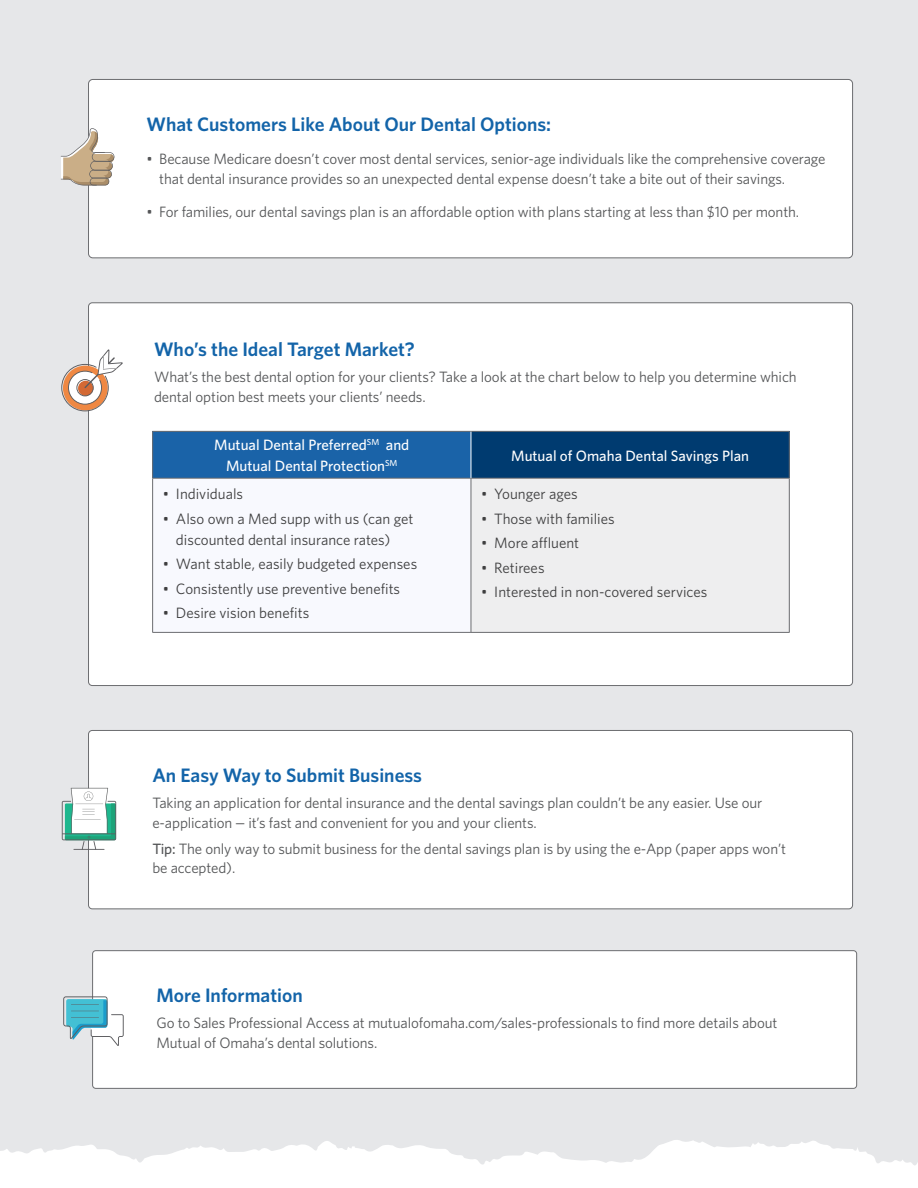
<style>
.page{position:relative;width:918px;height:1188px;background:#fff}
.page>*{position:absolute;margin:0;border:0;box-sizing:border-box;transform-origin:0 0}
.t1{font:600 19.5px "Whitney";color:#1364a9}
.t2{font:15px/19.5px "Whitney";letter-spacing:-.01em;color:#545557}
.Subhead{font:15px/21px "Whitney";color:#3e3e3f}
.Subhead-2{font:500 15px/21px "Whitney";color:#fff;text-align:center}
.s1{font-weight:500}
</style>
<div class="page">
<div style="left:0;top:0;width:918px;height:1166px;background:#e6e7e9"></div>
<div style="left:89px;top:79px;width:764px;height:179px;background:#fff;border-radius:4px"></div>
<div style="left:88px;top:79px;width:765px;height:179px;border:1px solid #6c6d70;border-radius:4px"></div>
<div style="left:89px;top:730px;width:764px;height:179px;background:#fff;border-radius:4px"></div>
<div style="left:88px;top:730px;width:765px;height:179px;border:1px solid #6c6d70;border-radius:4px"></div>
<div style="left:93px;top:951px;width:764px;height:137px;background:#fff;border-radius:3px"></div>
<div style="left:92px;top:950px;width:765px;height:139px;border:1px solid #6c6d70;border-radius:3px"></div>
<div style="left:89px;top:303px;width:764px;height:383px;background:#fff;border-radius:4px"></div>
<div style="left:153px;top:431px;width:318px;height:47px;background:#1a63a8"></div>
<div style="left:471px;top:431px;width:318px;height:47px;background:#003b70"></div>
<div style="left:153px;top:478px;width:318px;height:154px;background:#f8f9fe"></div>
<div style="left:471px;top:478px;width:318px;height:154px;background:#eeeeef"></div>
<hr style="left:152px;top:478px;width:1px;height:154px;background:#6c6d70">
<hr style="left:471px;top:478px;width:1px;height:154px;background:#6c6d70">
<hr style="left:789px;top:478px;width:1px;height:154px;background:#6c6d70">
<hr style="left:152px;top:632px;width:319px;height:1px;background:#6c6d70">
<hr style="left:471px;top:632px;width:319px;height:1px;background:#6c6d70">
<hr style="left:152px;top:431px;width:319px;height:1px;background:#6c6d70">
<hr style="left:152px;top:432px;width:1px;height:46px;background:#6c6d70">
<hr style="left:471px;top:431px;width:319px;height:1px;background:#6c6d70">
<hr style="left:789px;top:432px;width:1px;height:46px;background:#6c6d70">
<hr style="left:152px;top:478px;width:319px;height:1px;background:#6c6d70">
<hr style="left:471px;top:478px;width:319px;height:1px;background:#6c6d70">
<hr style="left:471px;top:432px;width:1px;height:46px;background:#fff">
<svg style="left:61px;top:128px;width:53px;height:57px"></svg>
<svg style="left:61px;top:349px;width:62px;height:62px"></svg>
<svg style="left:62px;top:788px;width:54px;height:62px"></svg>
<svg style="left:63px;top:996px;width:61px;height:50px"></svg>
<p class="t1" style="left:147px;top:111px;width:406px">What Customers Like About Our Dental Options:</p>
<p class="t2" style="left:159px;top:149px;width:668px;text-indent:-13px">• Because Medicare doesn’t cover most dental services, senior-age individuals like the comprehensive coverage that dental insurance provides so an unexpected dental expense doesn’t take a bite out of their savings.</p>
<p class="t2" style="left:147px;top:201px;width:654px">• For families, our dental savings plan is an affordable option with plans starting at less than $10 per month.</p>
<p class="t1" style="left:154px;top:336px;width:262px">Who’s the Ideal Target Market?</p>
<p class="t2" style="left:154px;top:367px;width:644px">What’s the best dental option for your clients? Take a look at the chart below to help you determine which dental option best meets your clients’ needs.</p>
<p class="Subhead-2" style="left:214px;top:434px;width:197px">Mutual Dental Preferred<sup>SM</sup> and<br>Mutual Dental Protection<sup>SM</sup></p>
<p class="Subhead-2" style="left:511px;top:445px;width:239px">Mutual of Omaha Dental Savings Plan</p>
<p class="Subhead" style="left:163px;top:483px;width:82px">• Individuals</p>
<p class="Subhead" style="left:176px;top:508px;width:239px;text-indent:-13px">• Also own a Med supp with us (can get discounted dental insurance rates)</p>
<p class="Subhead" style="left:163px;top:553px;width:256px">• Want stable, easily budgeted expenses</p>
<p class="Subhead" style="left:163px;top:578px;width:239px">• Consistently use preventive benefits</p>
<p class="Subhead" style="left:163px;top:602px;width:148px">• Desire vision benefits</p>
<p class="Subhead" style="left:481px;top:483px;width:98px">• Younger ages</p>
<p class="Subhead" style="left:481px;top:508px;width:135px">• Those with families</p>
<p class="Subhead" style="left:481px;top:532px;width:99px">• More affluent</p>
<p class="Subhead" style="left:481px;top:557px;width:65px">• Retirees</p>
<p class="Subhead" style="left:481px;top:581px;width:228px">• Interested in non-covered services</p>
<p class="t1" style="left:152px;top:762px;width:271px">An Easy Way to Submit Business</p>
<p class="t2" style="left:152px;top:793px;width:612px">Taking an application for dental insurance and the dental savings plan couldn’t be any easier. Use our e-application — it’s fast and convenient for you and your clients.</p>
<p class="t2" style="left:152px;top:839px;width:635px"><span class="s1">Tip:</span> The only way to submit business for the dental savings plan is by using the e-App (paper apps won’t be accepted).</p>
<p class="t1" style="left:156px;top:982px;width:148px">More Information</p>
<p class="t2" style="left:156px;top:1013px;width:623px">Go to Sales Professional Access at mutualofomaha.com/sales-professionals to find more details about<br>Mutual of Omaha’s dental solutions.</p>
</div>
